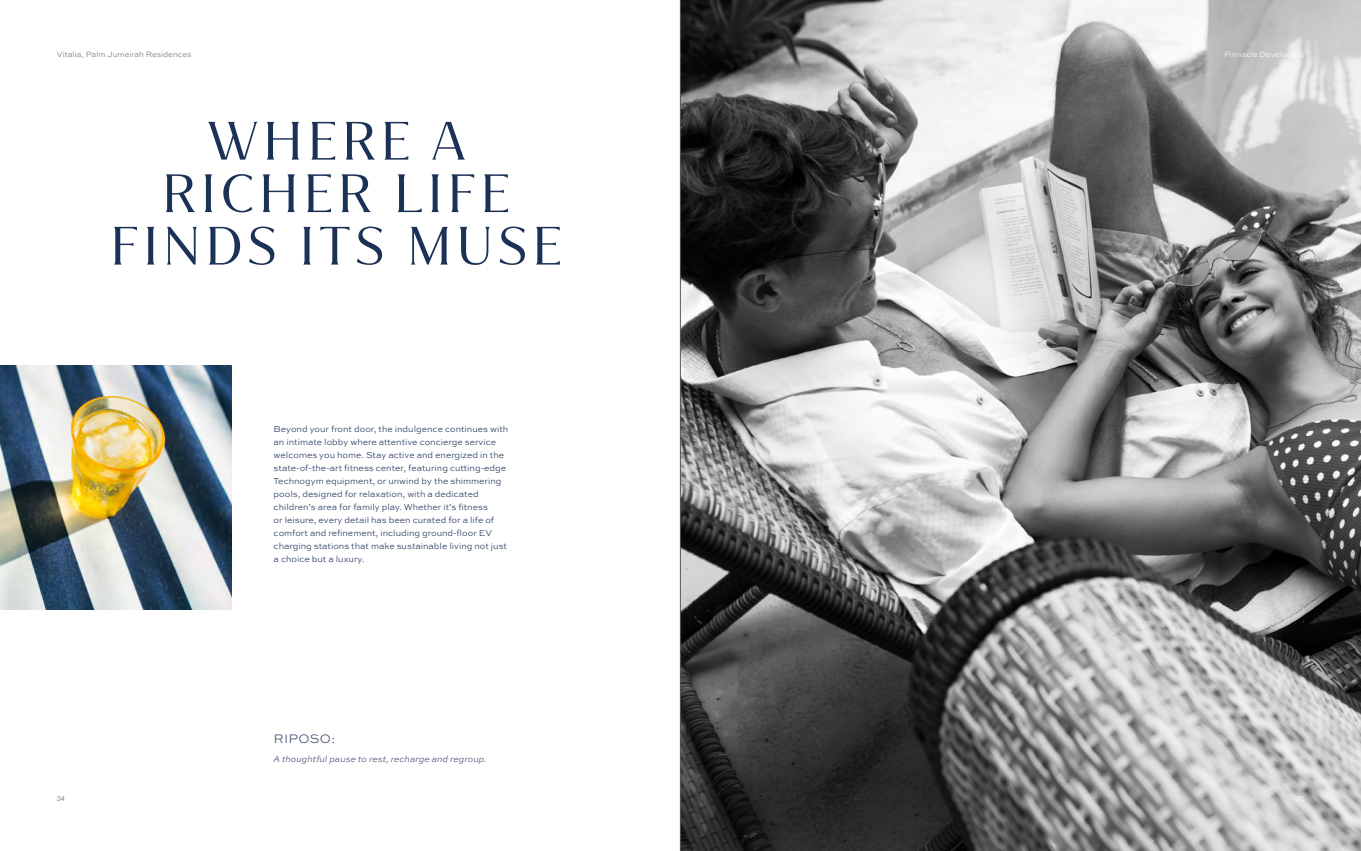
<style>
.page{position:relative;width:1361px;height:851px;background:#fff}
.page>*{position:absolute;margin:0;border:0;box-sizing:border-box;transform-origin:0 0}
.t1{font:51.8px/52.4px "Jazmin";letter-spacing:.1em;color:#1b3156;text-align:center}
.t2{font:300 13px "Sweet Sans Pro";letter-spacing:.02em;color:#424b6e}
.t3{font:300 9px/13px "Sweet Sans Pro";color:#1b3156}
.t4{font:italic 300 9px "Sweet Sans Pro";color:#424b6e}
.t5{font:300 8px "Sweet Sans Pro";color:#6e7070}
.t6{font:300 8px "Sweet Sans Pro";color:#fff}
.t7{font:7px "PP Neue Montreal";color:#6e7070}
.t8{font:7px "PP Neue Montreal";color:#fff}
</style>
<div class="page">
<img style="left:681px;top:0;width:680px;height:850px">
<img style="left:0;top:365px;width:232px;height:244px">
<hr style="left:680px;top:0;width:1px;height:850px;background:#575756">
<p class="t5" style="left:57px;top:48px;width:136px">Vitalia, Palm Jumeirah Residences</p>
<p class="t6" style="left:1224px;top:48px;width:82px">Pinnacle Developers</p>
<h1 class="t1" style="left:110px;top:115px;width:453px">WHERE A<br>RICHER LIFE<br>FINDS ITS MUSE</h1>
<p class="t3" style="left:274px;top:422px;width:236px">Beyond your front door, the indulgence continues with an intimate lobby where attentive concierge service welcomes you home. Stay active and energized in the state-of-the-art fitness center, featuring cutting-edge Technogym equipment, or unwind by the shimmering pools, designed for relaxation, with a dedicated children’s area for family play. Whether it’s fitness<br>or leisure, every detail has been curated for a life of comfort and refinement, including ground-floor EV charging stations that make sustainable living not just a choice but a luxury.</p>
<h2 class="t2" style="left:273px;top:729px;width:63px">RIPOSO:</h2>
<p class="t4" style="left:273px;top:752px;width:215px">A thoughtful pause to rest, recharge and regroup.</p>
<p class="t7" style="left:57px;top:794px;width:10px">34</p>
<p class="t8" style="left:1296px;top:794px;width:9px">35</p>
</div>
